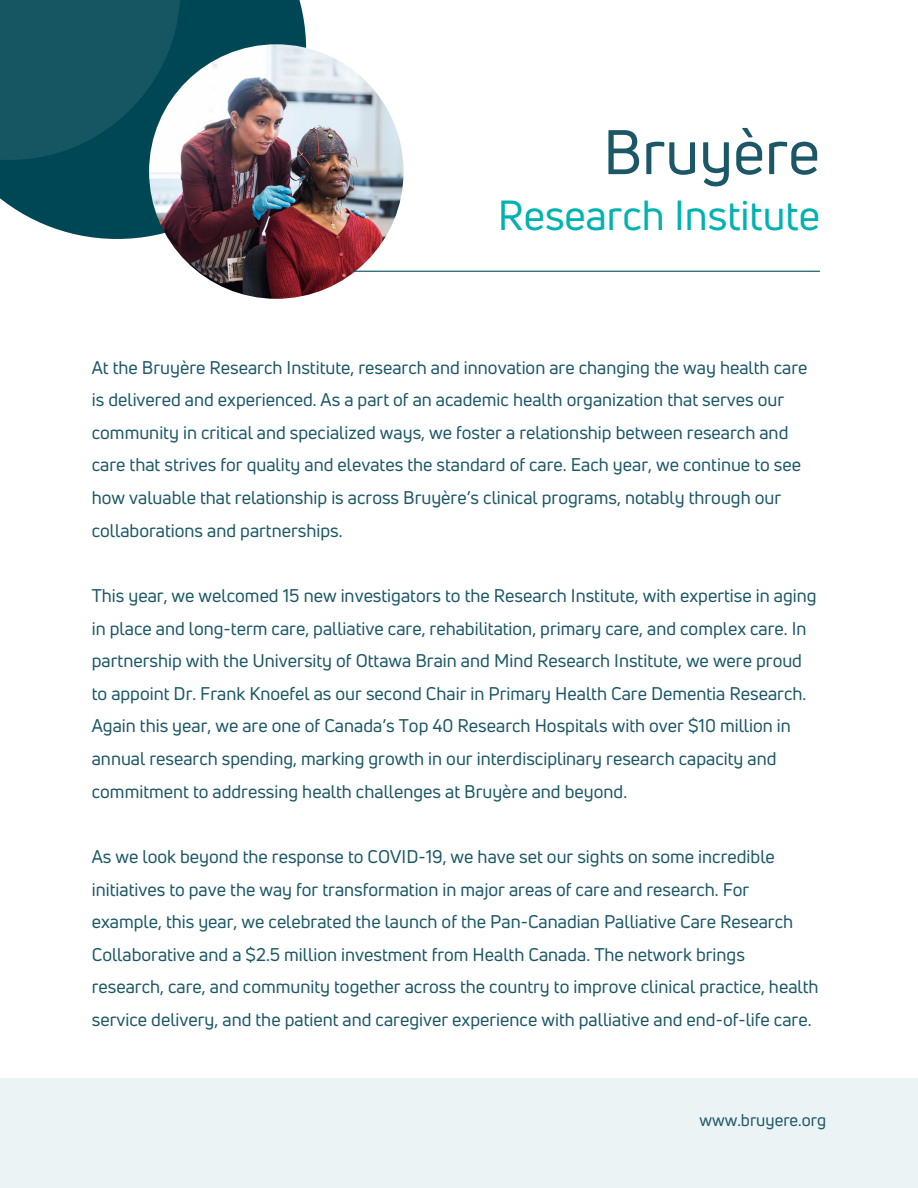
<style>
.page{position:relative;width:918px;height:1188px;background:#fff}
.page>*{position:absolute;margin:0;border:0;box-sizing:border-box;transform-origin:0 0}
.t1{font:61.5px "Uni Neue";color:#1b5766}
.t2{font:41.1px "Uni Neue";color:#00b2b0}
.t3{font:18px/32.7px "Uni Neue";color:#1b5766}
.t4{font:16.65px "Uni Neue";color:#1b5766}
</style>
<div class="page">
<svg style="left:0;top:0;width:306px;height:239px;background:#175764"></svg>
<svg style="left:0;top:0;width:181px;height:160px;background:#125360"></svg>
<img style="left:149px;top:44px;width:255px;height:255px;border-radius:50%">
<hr style="left:353px;top:271px;width:467px;height:1px;background:#005059">
<div style="left:0;top:1078px;width:918px;height:110px;background:#ebf3f4"></div>
<h1 class="t1" style="left:603px;top:110px;width:219px">Bruyère</h1>
<h2 class="t2" style="left:498px;top:186px;width:324px">Research Institute</h2>
<p class="t3" style="left:92px;top:350px;width:717px">At the Bruyère Research Institute, research and innovation are changing the way health care is delivered and experienced. As a part of an academic health organization that serves our community in critical and specialized ways, we foster a relationship between research and care that strives for quality and elevates the standard of care. Each year, we continue to see how valuable that relationship is across Bruyère’s clinical programs, notably through our collaborations and partnerships.</p>
<p class="t3" style="left:92px;top:579px;width:726px">This year, we welcomed 15 new investigators to the Research Institute, with expertise in aging in place and long-term care, palliative care, rehabilitation, primary care, and complex care. In partnership with the University of Ottawa Brain and Mind Research Institute, we were proud to appoint Dr. Frank Knoefel as our second Chair in Primary Health Care Dementia Research.<br>Again this year, we are one of Canada’s Top 40 Research Hospitals with over $10 million in annual research spending, marking growth in our interdisciplinary research capacity and commitment to addressing health challenges at Bruyère and beyond.</p>
<p class="t3" style="left:92px;top:840px;width:728px">As we look beyond the response to COVID-19, we have set our sights on some incredible initiatives to pave the way for transformation in major areas of care and research. For example, this year, we celebrated the launch of the Pan-Canadian Palliative Care Research Collaborative and a $2.5 million investment from Health Canada. The network brings research, care, and community together across the country to improve clinical practice, health service delivery, and the patient and caregiver experience with palliative and end-of-life care.</p>
<p class="t4" style="left:700px;top:1108px;width:128px">www.bruyere.org</p>
</div>
